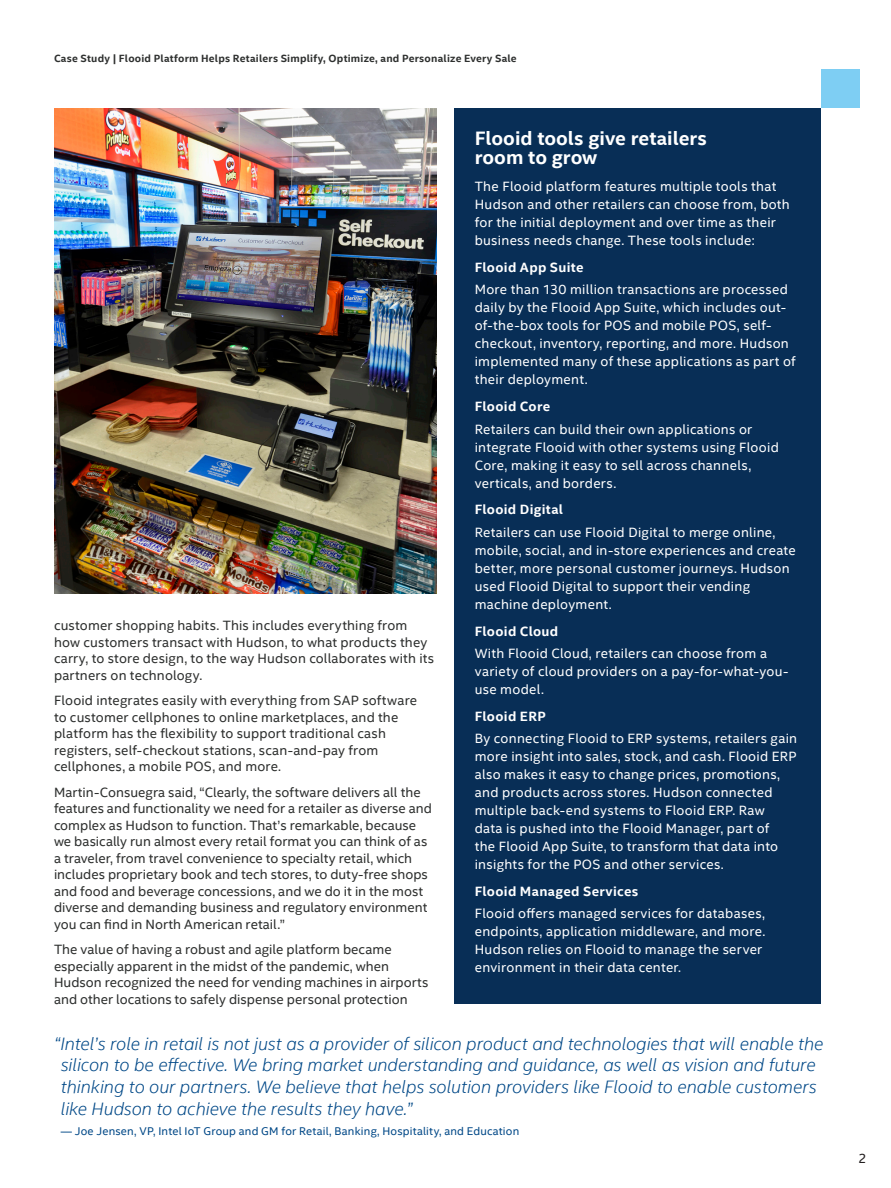
<style>
.page{position:relative;width:891px;height:1188px;background:#fff}
.page>*{position:absolute;margin:0;border:0;box-sizing:border-box;transform-origin:0 0}
.MainCopy___Caption{font:700 19.5px/19.5px "Intel Clear";color:#fff}
.QUOTE{font:italic 300 18px/21.8px "Intel Clear";letter-spacing:-.005em;color:#014887}
.MainCopy___Caption-2{font:13.5px/18px "Intel Clear";letter-spacing:.02em;color:#fff}
.MainCopy___Caption-3{font:13.5px/16.5px "Intel Clear";letter-spacing:.005em;color:#2d2f2e}
.MainCopy___Caption-4{font:700 13.5px "Intel Clear";letter-spacing:.02em;color:#fff}
.t1{font:13.5px "Intel Clear";color:#231f20}
.QUOTE_CREDIT{font:11.25px "Intel Clear";letter-spacing:.02em;color:#014887}
.Document_Header{font:700 10.5px "Intel Clear";letter-spacing:.02em;color:#2d2f2e}
</style>
<div class="page">
<div style="left:454px;top:108px;width:367px;height:895px;background:#082e56"></div>
<img style="left:54px;top:108px;width:382px;height:486px">
<div style="left:821px;top:69px;width:39px;height:39px;background:#7ecef3"></div>
<p class="Document_Header" style="left:54px;top:51px;width:464px">Case Study | Flooid Platform Helps Retailers Simplify, Optimize, and Personalize Every Sale</p>
<p class="MainCopy___Caption-3" style="left:54px;top:617px;width:382px">customer shopping habits. This includes everything from how customers transact with Hudson, to what products they carry, to store design, to the way Hudson collaborates with its partners on technology.</p>
<p class="MainCopy___Caption-3" style="left:54px;top:692px;width:365px">Flooid integrates easily with everything from SAP software to customer cellphones to online marketplaces, and the platform has the flexibility to support traditional cash registers, self-checkout stations, scan-and-pay from cellphones, a mobile POS, and more.</p>
<p class="MainCopy___Caption-3" style="left:54px;top:783px;width:380px">Martin-Consuegra said, “Clearly, the software delivers all the features and functionality we need for a retailer as diverse and complex as Hudson to function. That’s remarkable, because we basically run almost every retail format you can think of as a traveler, from travel convenience to specialty retail, which includes proprietary book and tech stores, to duty-free shops and food and beverage concessions, and we do it in the most diverse and demanding business and regulatory environment you can find in North American retail.”</p>
<p class="MainCopy___Caption-3" style="left:54px;top:941px;width:376px">The value of having a robust and agile platform became especially apparent in the midst of the pandemic, when Hudson recognized the need for vending machines in airports and other locations to safely dispense personal protection</p>
<p class="MainCopy___Caption" style="left:475px;top:128px;width:234px">Flooid tools give retailers room to grow</p>
<p class="MainCopy___Caption-2" style="left:475px;top:177px;width:317px">The Flooid platform features multiple tools that Hudson and other retailers can choose from, both for the initial deployment and over time as their business needs change. These tools include:</p>
<p class="MainCopy___Caption-4" style="left:475px;top:258px;width:110px">Flooid App Suite</p>
<p class="MainCopy___Caption-2" style="left:475px;top:280px;width:323px">More than 130 million transactions are processed daily by the Flooid App Suite, which includes out&shy;of-the-box tools for POS and mobile POS, self&shy;checkout, inventory, reporting, and more. Hudson implemented many of these applications as part of their deployment.</p>
<p class="MainCopy___Caption-4" style="left:475px;top:397px;width:77px">Flooid Core</p>
<p class="MainCopy___Caption-2" style="left:475px;top:419px;width:306px">Retailers can build their own applications or integrate Flooid with other systems using Flooid Core, making it easy to sell across channels, verticals, and borders.</p>
<p class="MainCopy___Caption-4" style="left:475px;top:500px;width:90px">Flooid Digital</p>
<p class="MainCopy___Caption-2" style="left:475px;top:523px;width:323px">Retailers can use Flooid Digital to merge online, mobile, social, and in-store experiences and create better, more personal customer journeys. Hudson used Flooid Digital to support their vending machine deployment.</p>
<p class="MainCopy___Caption-4" style="left:475px;top:622px;width:85px">Flooid Cloud</p>
<p class="MainCopy___Caption-2" style="left:475px;top:644px;width:315px">With Flooid Cloud, retailers can choose from a variety of cloud providers on a pay-for-what-you&shy;use model.</p>
<p class="MainCopy___Caption-4" style="left:475px;top:707px;width:73px">Flooid ERP</p>
<p class="MainCopy___Caption-2" style="left:475px;top:729px;width:324px">By connecting Flooid to ERP systems, retailers gain more insight into sales, stock, and cash. Flooid ERP also makes it easy to change prices, promotions, and products across stores. Hudson connected multiple back-end systems to Flooid ERP. Raw<br>data is pushed into the Flooid Manager, part of<br>the Flooid App Suite, to transform that data into insights for the POS and other services.</p>
<p class="MainCopy___Caption-4" style="left:475px;top:882px;width:165px">Flooid Managed Services</p>
<p class="MainCopy___Caption-2" style="left:475px;top:904px;width:292px">Flooid offers managed services for databases, endpoints, application middleware, and more.<br>Hudson relies on Flooid to manage the server environment in their data center.</p>
<p class="QUOTE" style="left:61px;top:1032px;width:764px;text-indent:-7px">“Intel’s role in retail is not just as a provider of silicon product and technologies that will enable the silicon to be effective. We bring market understanding and guidance, as well as vision and future thinking to our partners. We believe that helps solution providers like Flooid to enable customers like Hudson to achieve the results they have.”</p>
<p class="QUOTE_CREDIT" style="left:61px;top:1123px;width:460px">— Joe Jensen, VP, Intel IoT Group and GM for Retail, Banking, Hospitality, and Education</p>
<p class="t1" style="left:858px;top:1149px;width:10px">2</p>
</div>
